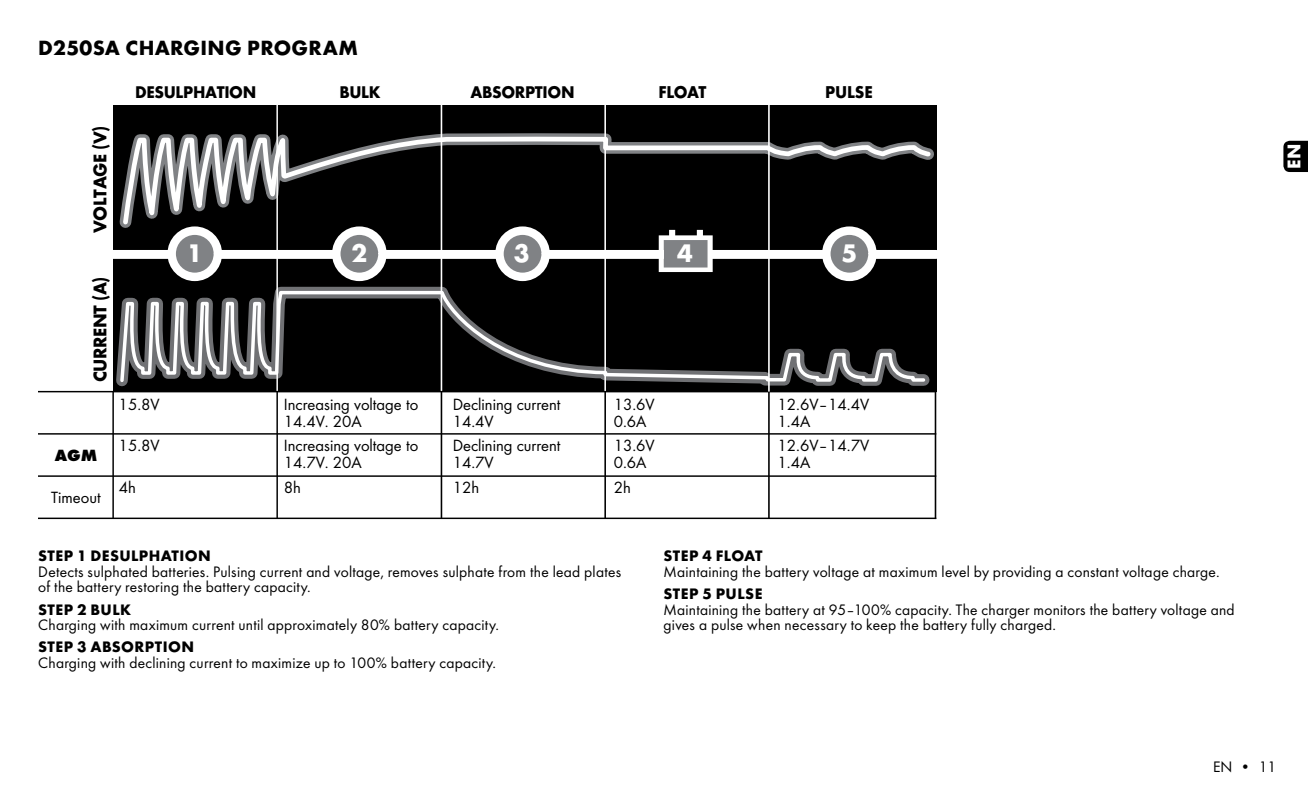
<style>
.page{position:relative;width:1308px;height:798px;background:#fff}
.page>*{position:absolute;margin:0;border:0;box-sizing:border-box;transform-origin:0 0}
.t1{font:700 26.32px "Futura";color:#fff}
.t2{font:700 21.38px "Futura";letter-spacing:.015em;color:#000}
.t3{font:700 19.12px "Futura";letter-spacing:-.02em;color:#000;scale:.96 1}
.t4{font:700 19.12px "Futura";color:#fff}
.t5{font:700 17.78px "Futura";letter-spacing:-.01em;color:#000;scale:.95 1}
.t6{font:700 17.55px "Futura";letter-spacing:-.02em;color:#000;scale:.96 1}
.t7{font:16.88px/16.9px "Futura Boo";color:#000}
.t8{font:700 expanded 16.88px "Futura";color:#000}
.t9{font:15.75px/15.8px "Futura Boo";letter-spacing:.015em;color:#000}
.t10{font:700 15.75px "Futura";letter-spacing:.025em;color:#000}
</style>
<div class="page">
<svg style="left:1283px;top:141px;width:24px;height:31px"></svg>
<svg style="left:112px;top:105px;width:825px;height:415px"></svg>
<svg style="left:109px;top:105px;width:826px;height:288px;background:#161616"></svg>
<svg style="left:118px;top:142px;width:809px;height:242px;background:#202020"></svg>
<div style="left:108px;top:250px;width:828px;height:9px;background:#fff"></div>
<svg style="left:167px;top:226px;width:55px;height:55px"></svg>
<svg style="left:658px;top:230px;width:54px;height:42px"></svg>
<hr style="left:276px;top:391px;width:2px;height:127px;background:#000">
<hr style="left:112px;top:391px;width:2px;height:127px;background:#000">
<hr style="left:276px;top:99px;width:2px;height:292px;background:#fff">
<hr style="left:440px;top:391px;width:2px;height:127px;background:#000">
<hr style="left:440px;top:99px;width:2px;height:292px;background:#fff">
<hr style="left:604px;top:391px;width:2px;height:127px;background:#000">
<hr style="left:604px;top:99px;width:2px;height:292px;background:#fff">
<hr style="left:768px;top:391px;width:1px;height:127px;background:#000">
<hr style="left:38px;top:391px;width:898px;height:1px;background:#000">
<hr style="left:38px;top:433px;width:898px;height:1px;background:#000">
<hr style="left:38px;top:475px;width:898px;height:1px;background:#000">
<hr style="left:38px;top:517px;width:898px;height:2px;background:#000">
<hr style="left:934px;top:391px;width:2px;height:128px;background:#000">
<hr style="left:768px;top:99px;width:1px;height:292px;background:#fff">
<svg style="left:332px;top:226px;width:55px;height:55px"></svg>
<svg style="left:495px;top:226px;width:55px;height:55px"></svg>
<svg style="left:822px;top:226px;width:54px;height:55px"></svg>
<h2 class="t2" style="left:38px;top:35px;width:321px">D250SA CHARGING PROGRAM</h2>
<p class="t5" style="left:658px;top:81px;width:52px">FLOAT</p>
<p class="t6" style="left:135px;top:81px;width:128px">DESULPHATION</p>
<p class="t6" style="left:339px;top:81px;width:45px">BULK</p>
<p class="t6" style="left:470px;top:81px;width:110px">ABSORPTION</p>
<p class="t5" style="left:825px;top:81px;width:52px">PULSE</p>
<p class="t3" style="left:88px;top:233px;width:114px;rotate:-90deg">VOLTAGE (V)</p>
<p class="t3" style="left:88px;top:382px;width:112px;rotate:-90deg">CURRENT (A)</p>
<p class="t8" style="left:55px;top:444px;width:44px">AGM</p>
<p class="t7" style="left:51px;top:489px;width:51px">Timeout</p>
<h1 class="t1" style="left:187px;top:237px;width:17px">1</h1>
<h1 class="t1" style="left:351px;top:237px;width:17px">2</h1>
<h1 class="t1" style="left:514px;top:237px;width:17px">3</h1>
<h1 class="t1" style="left:677px;top:237px;width:17px">4</h1>
<h1 class="t1" style="left:841px;top:237px;width:17px">5</h1>
<p class="t7" style="left:119px;top:395px;width:42px">15.8V</p>
<p class="t7" style="left:119px;top:437px;width:42px">15.8V</p>
<p class="t7" style="left:284px;top:395px;width:136px">Increasing voltage to<br>14.4V. 20A</p>
<p class="t7" style="left:453px;top:395px;width:109px">Declining current<br>14.4V</p>
<p class="t7" style="left:614px;top:395px;width:42px">13.6V<br>0.6A</p>
<p class="t7" style="left:777px;top:395px;width:93px">12.6V‒14.4V<br>1.4A</p>
<p class="t7" style="left:284px;top:437px;width:136px">Increasing voltage to<br>14.7V. 20A</p>
<p class="t7" style="left:453px;top:437px;width:109px">Declining current<br>14.7V</p>
<p class="t7" style="left:614px;top:437px;width:42px">13.6V<br>0.6A</p>
<p class="t7" style="left:777px;top:437px;width:93px">12.6V‒14.7V<br>1.4A</p>
<p class="t7" style="left:119px;top:478px;width:19px">4h</p>
<p class="t7" style="left:284px;top:478px;width:19px">8h</p>
<p class="t7" style="left:453px;top:478px;width:28px">12h</p>
<p class="t7" style="left:614px;top:478px;width:19px">2h</p>
<p class="t10" style="left:38px;top:545px;width:174px">STEP 1 DESULPHATION</p>
<p class="t9" style="left:38px;top:563px;width:584px">Detects sulphated batteries. Pulsing current and voltage, removes sulphate from the lead plates of the battery restoring the battery capacity.</p>
<p class="t10" style="left:38px;top:599px;width:94px">STEP 2 BULK</p>
<p class="t9" style="left:38px;top:616px;width:462px">Charging with maximum current until approximately 80% battery capacity.</p>
<p class="t10" style="left:38px;top:637px;width:157px">STEP 3 ABSORPTION</p>
<p class="t9" style="left:38px;top:654px;width:459px">Charging with declining current to maximize up to 100% battery capacity.</p>
<p class="t10" style="left:663px;top:545px;width:101px">STEP 4 FLOAT</p>
<p class="t9" style="left:663px;top:563px;width:557px">Maintaining the battery voltage at maximum level by providing a constant voltage charge.</p>
<p class="t10" style="left:663px;top:583px;width:100px">STEP 5 PULSE</p>
<p class="t9" style="left:663px;top:601px;width:572px">Maintaining the battery at 95–100% capacity. The charger monitors the battery voltage and gives a pulse when necessary to keep the battery fully charged.</p>
<p class="t4" style="left:1282px;top:169px;width:27px;rotate:-90deg">EN</p>
<p class="t9" style="left:1213px;top:759px;width:64px">EN • 11</p>
</div>
